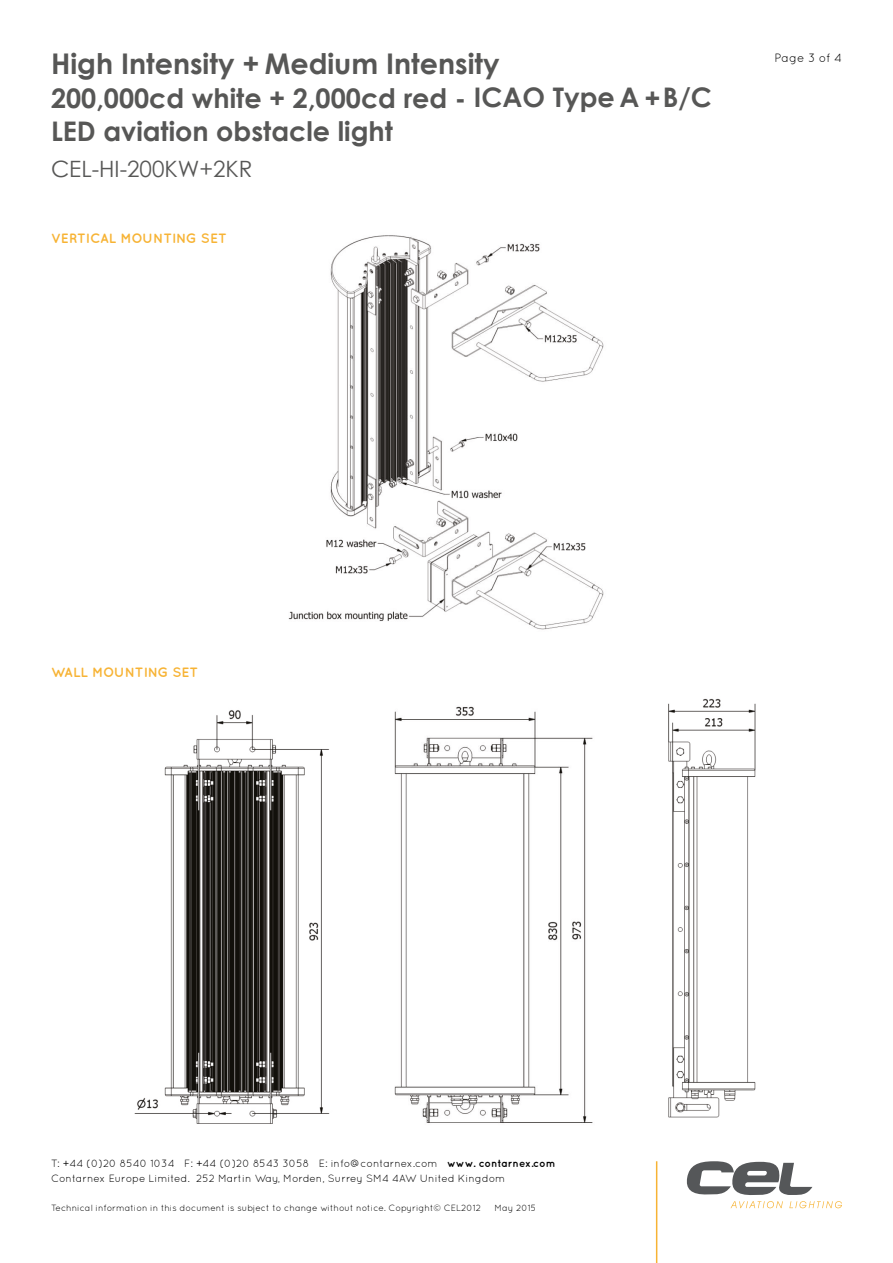
<style>
.page{position:relative;width:893px;height:1263px;background:#fff}
.page>*{position:absolute;margin:0;border:0;box-sizing:border-box;transform-origin:0 0}
.t1{font:700 28.5px "Century Gothic";color:#575756}
.t2{font:700 27px/33px "Century Gothic";color:#575756}
.t3{font:22.5px "Century Gothic";color:#575756}
.t4{font:700 13.5px "Quicksand";letter-spacing:-.005em;color:#f7b334}
.t5{font:12px "Quicksand";color:#000}
.t6{font:10.5px/15px "Quicksand";color:#000}
.t7{font:9px "Quicksand";color:#000}
.s1{font-weight:700}
</style>
<div class="page">
<hr style="left:656px;top:1161px;width:1px;height:102px;background:#f7b334">
<svg style="left:687px;top:1161px;width:155px;height:47px"></svg>
<img style="left:288px;top:235px;width:316px;height:395px">
<img style="left:134px;top:710px;width:196px;height:414px">
<img style="left:668px;top:698px;width:88px;height:420px">
<img style="left:394px;top:706px;width:199px;height:417px">
<h1 class="t1" style="left:51px;top:42px;width:450px">High Intensity + Medium Intensity</h1>
<h2 class="t2" style="left:51px;top:81px;width:662px">200,000cd white + 2,000cd red - ICAO Type A + B/C<br>LED aviation obstacle light</h2>
<h3 class="t3" style="left:51px;top:153px;width:203px">CEL-HI-200KW+2KR</h3>
<p class="t4" style="left:51px;top:230px;width:177px">VERTICAL MOUNTING SET</p>
<p class="t5" style="left:774px;top:51px;width:69px">Page 3 of 4</p>
<p class="t4" style="left:51px;top:664px;width:149px">WALL MOUNTING SET</p>
<p class="t6" style="left:51px;top:1156px;width:506px">T: +44 (0)20 8540 1034 F: +44 (0)20 8543 3058 E: info@contarnex.com <span class="s1">www. contarnex.com<br></span>Contarnex Europe Limited. 252 Martin Way, Morden, Surrey SM4 4AW United Kingdom</p>
<p class="t7" style="left:51px;top:1202px;width:432px">Technical information in this document is subject to change without notice. Copyright© CEL2012</p>
<p class="t7" style="left:495px;top:1202px;width:43px">May 2015</p>
</div>
